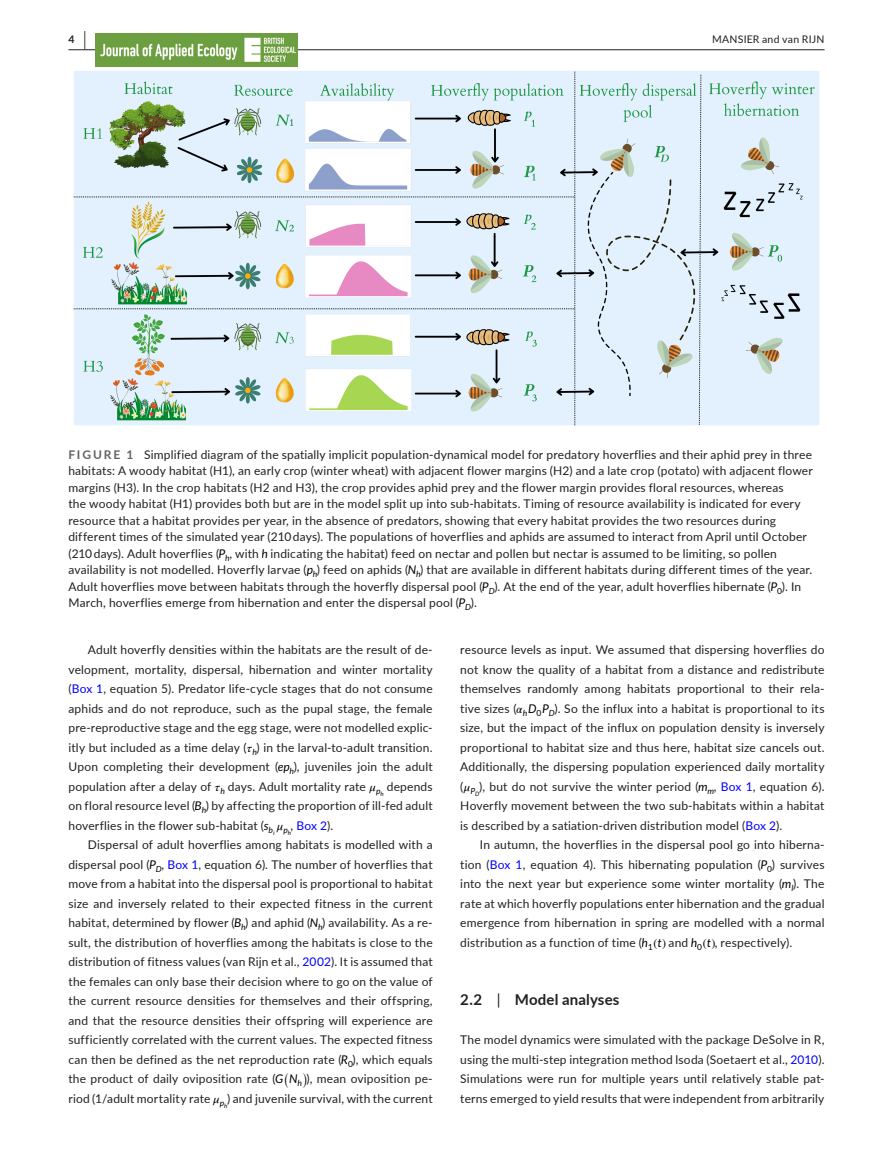
<style>
.page{position:relative;width:893px;height:1174px;background:#fff}
.page>*{position:absolute;margin:0;border:0;box-sizing:border-box;transform-origin:0 0}
.t1{font:700 15px "Lato";letter-spacing:.01em;color:#231f20}
.t2{font:12px/19.5px "Lato";letter-spacing:.015em;color:#231f20;text-align:justify}
.t3{font:12px "STIX Math Extensions";color:#000}
.t4{font:10.5px "Lato";letter-spacing:.02em;color:#231f20}
.t5{font:700 10.5px "Lato";color:#231f20}
.s1{font-size:19.5px}
.s2{font-weight:700;color:#636366}
.s3{font-style:italic;color:#000}
.s4{color:#00f}
.s5{font-family:"STIX Math";font-style:italic;color:#000}
.s6{font-family:"STIX Math";color:#000}
.s7{font-weight:400}
</style>
<div class="page">
<hr style="left:68px;top:49px;width:756px;height:1px;background:#231f20">
<img style="left:96px;top:33px;width:201px;height:33px">
<img style="left:73px;top:71px;width:746px;height:355px">
<p class="t5" style="left:68px;top:31px;width:19px">4 <span class="s1">|</span></p>
<p class="t4" style="left:712px;top:31px;width:114px">MANSIER and van RIJN</p>
<p class="t2" style="left:68px;top:445px;width:746px;line-height:16.5px;text-align:left"><span class="s2">FIGURE 1</span> Simplified diagram of the spatially implicit population-dynamical model for predatory hoverflies and their aphid prey in three habitats: A woody habitat (H1), an early crop (winter wheat) with adjacent flower margins (H2) and a late crop (potato) with adjacent flower margins (H3). In the crop habitats (H2 and H3), the crop provides aphid prey and the flower margin provides floral resources, whereas<br>the woody habitat (H1) provides both but are in the model split up into sub-habitats. Timing of resource availability is indicated for every resource that a habitat provides per year, in the absence of predators, showing that every habitat provides the two resources during different times of the simulated year (210 days). The populations of hoverflies and aphids are assumed to interact from April until October (210 days). Adult hoverflies (<span class="s3">P</span><sub>h</sub>, with <span class="s3">h</span> indicating the habitat) feed on nectar and pollen but nectar is assumed to be limiting, so pollen availability is not modelled. Hoverfly larvae (<span class="s3">p</span><sub>h</sub>) feed on aphids (<span class="s3">N</span><sub>h</sub>) that are available in different habitats during different times of the year.<br>Adult hoverflies move between habitats through the hoverfly dispersal pool (<span class="s3">P</span><sub>D</sub>). At the end of the year, adult hoverflies hibernate (<span class="s3">P</span><sub>0</sub>). In March, hoverflies emerge from hibernation and enter the dispersal pool (<span class="s3">P</span><sub>D</sub>).</p>
<p class="t2" style="left:68px;top:639px;width:366px;text-indent:20px">Adult hoverfly densities within the habitats are the result of de&shy;velopment, mortality, dispersal, hibernation and winter mortality (<span class="s4">Box 1</span>, equation 5). Predator life-cycle stages that do not consume aphids and do not reproduce, such as the pupal stage, the female pre-reproductive stage and the egg stage, were not modelled explic&shy;itly but included as a time delay (<span class="s5">𝜏</span><sub>h</sub>) in the larval-to-adult transition.<br>Upon completing their development (<span class="s3">ep</span><sub>h</sub>), juveniles join the adult population after a delay of <span class="s5">𝜏</span><sub>h</sub> days. Adult mortality rate <span class="s5">𝜇</span><sub>p</sub><sub>h</sub> depends on floral resource level (<span class="s3">B</span><sub>h</sub>) by affecting the proportion of ill-fed adult hoverflies in the flower sub-habitat (<span class="s3">s</span><sub>b</sub><sub>i</sub> <span class="s5">𝜇</span><sub>p</sub><sub>h</sub>, <span class="s4">Box 2</span>).</p>
<p class="t2" style="left:68px;top:834px;width:366px;text-indent:20px">Dispersal of adult hoverflies among habitats is modelled with a dispersal pool (<span class="s3">P</span><sub>D</sub>, <span class="s4">Box 1</span>, equation 6). The number of hoverflies that move from a habitat into the dispersal pool is proportional to habitat size and inversely related to their expected fitness in the current habitat, determined by flower (<span class="s3">B</span><sub>h</sub>) and aphid (<span class="s3">N</span><sub>h</sub>) availability. As a re&shy;sult, the distribution of hoverflies among the habitats is close to the distribution of fitness values (van Rijn et al., <span class="s4">2002</span>). It is assumed that the females can only base their decision where to go on the value of the current resource densities for themselves and their offspring, and that the resource densities their offspring will experience are sufficiently correlated with the current values. The expected fitness can then be defined as the net reproduction rate (<span class="s3">R</span><sub>0</sub>), which equals the product of daily oviposition rate (<span class="s3">G</span></p>
<p class="t3" style="left:283px;top:1062px;width:7px">(</p>
<p class="t2" style="left:289px;top:1068px;width:145px"><span class="s3">N</span><sub>h</sub> ), mean oviposition pe-</p>
<p class="t3" style="left:303px;top:1062px;width:7px">)</p>
<p class="t2" style="left:68px;top:1088px;width:366px">riod (1/adult mortality rate <span class="s5">𝜇</span><sub>p</sub><sub>h</sub>) and juvenile survival, with the current</p>
<p class="t2" style="left:460px;top:639px;width:366px">resource levels as input. We assumed that dispersing hoverflies do not know the quality of a habitat from a distance and redistribute themselves randomly among habitats proportional to their rela&shy;tive sizes (<span class="s5">𝛼</span><sub>h</sub><span class="s3">D</span><sub>0</sub><span class="s3">P</span><sub>D</sub>). So the influx into a habitat is proportional to its size, but the impact of the influx on population density is inversely proportional to habitat size and thus here, habitat size cancels out.<br>Additionally, the dispersing population experienced daily mortality (<span class="s5">𝜇</span><sub>P</sub><sub>D</sub>), but do not survive the winter period (<span class="s3">m</span><sub>m</sub>, <span class="s4">Box 1</span>, equation 6).<br>Hoverfly movement between the two sub-habitats within a habitat is described by a satiation-driven distribution model (<span class="s4">Box 2</span>).</p>
<p class="t2" style="left:460px;top:834px;width:366px;text-indent:20px">In autumn, the hoverflies in the dispersal pool go into hiberna&shy;tion (<span class="s4">Box 1</span>, equation 4). This hibernating population (<span class="s3">P</span><sub>0</sub>) survives into the next year but experience some winter mortality (<span class="s3">m</span><sub>l</sub>). The rate at which hoverfly populations enter hibernation and the gradual emergence from hibernation in spring are modelled with a normal distribution as a function of time (<span class="s3">h</span><sub>1</sub><span class="s6">(</span><span class="s3">t</span><span class="s6">)</span> and <span class="s3">h</span><sub>0</sub><span class="s6">(</span><span class="s3">t</span><span class="s6">)</span>, respectively).</p>
<p class="t1" style="left:460px;top:989px;width:161px">2.2 <span class="s7">|</span> Model analyses</p>
<p class="t2" style="left:460px;top:1029px;width:366px">The model dynamics were simulated with the package DeSolve in R, using the multi-step integration method lsoda (Soetaert et al., <span class="s4">2010</span>).<br>Simulations were run for multiple years until relatively stable pat&shy;terns emerged to yield results that were independent from arbitrarily</p>
</div>
